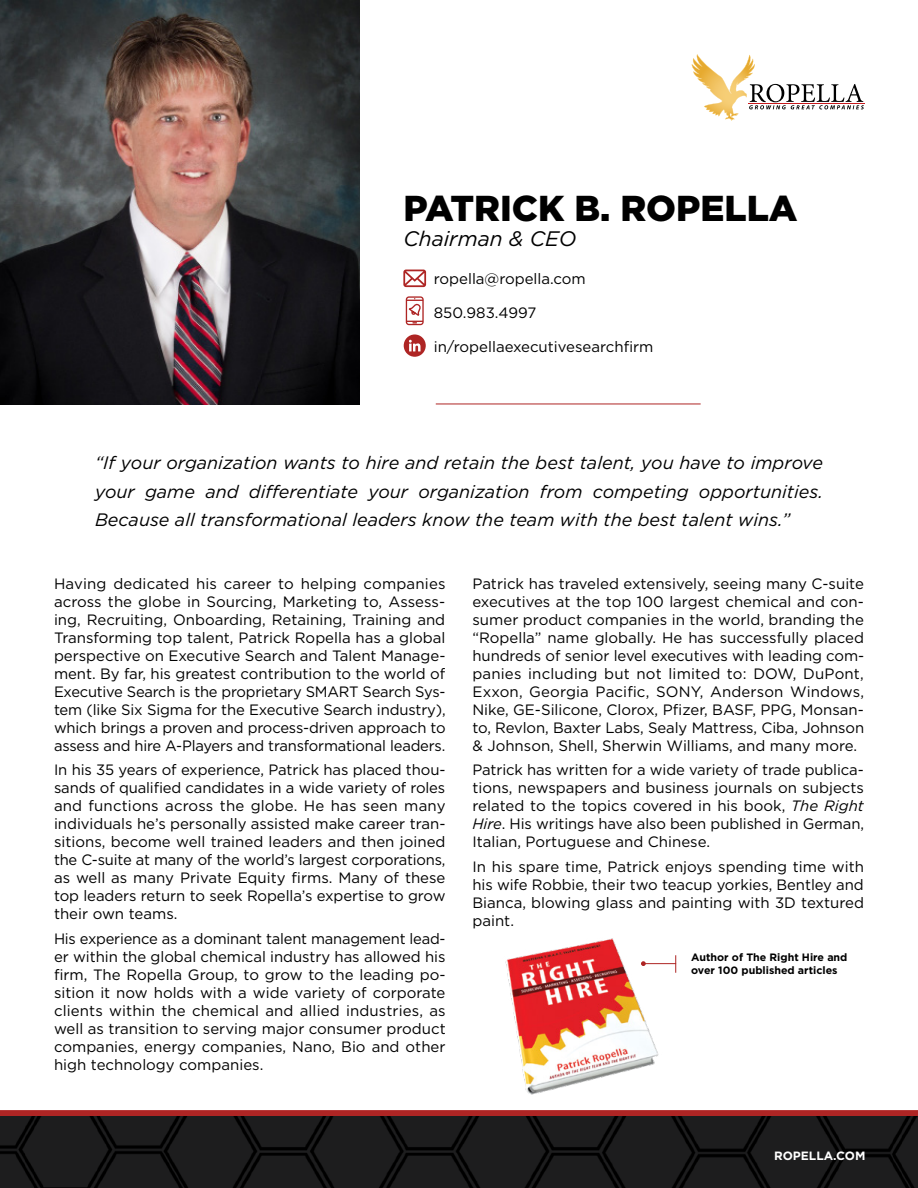
<style>
.page{position:relative;width:918px;height:1188px;background:#fff}
.page>*{position:absolute;margin:0;border:0;box-sizing:border-box;transform-origin:0 0}
.t1{font:900 36px "Gotham";color:#000}
.t2{font:italic 21px "Gotham";color:#000}
.t3{font:italic 18px/28.5px "Gotham";color:#000;text-align:justify}
.t4{font:15px/18px "Gotham";color:#000;text-align:justify}
.t5{font:700 12px "Gotham";color:#fff}
.t6{font:700 10.65px/12.8px "Gotham";color:#000}
.s1{font-style:italic}
</style>
<div class="page">
<div style="left:0;top:1110px;width:918px;height:8px;background:#ae2524"></div>
<img style="left:0;top:1116px;width:918px;height:72px">
<img style="left:0;top:0;width:360px;height:405px">
<svg style="left:691px;top:54px;width:173px;height:67px"></svg>
<hr style="left:749px;top:104px;width:116px;height:1px;background:#c61a1d">
<svg style="left:403px;top:270px;width:23px;height:17px"></svg>
<svg style="left:405px;top:296px;width:19px;height:30px"></svg>
<div style="left:404px;top:334px;width:22px;height:23px;background:#ae2524;border-radius:50%"></div>
<svg style="left:409px;top:340px;width:12px;height:11px"></svg>
<hr style="left:436px;top:404px;width:265px;height:1px;background:#ae2524">
<img style="left:505px;top:938px;width:172px;height:157px">
<hr style="left:643px;top:963px;width:33px;height:1px;background:#ae2524">
<svg style="left:675px;top:955px;width:1px;height:18px"></svg>
<svg style="left:641px;top:961px;width:5px;height:5px"></svg>
<h1 class="t1" style="left:403px;top:183px;width:396px">PATRICK B. ROPELLA</h1>
<h2 class="t2" style="left:403px;top:225px;width:175px">Chairman &amp; CEO</h2>
<p class="t4" style="left:434px;top:270px;width:154px">ropella@ropella.com</p>
<p class="t4" style="left:434px;top:303px;width:104px">850.983.4997</p>
<p class="t4" style="left:434px;top:337px;width:221px">in/ropellaexecutivesearchfirm</p>
<p class="t3" style="left:95px;top:448px;width:729px">“If your organization wants to hire and retain the best talent, you have to improve your game and differentiate your organization from competing opportunities.<br>Because all transformational leaders know the team with the best talent wins.”</p>
<p class="t4" style="left:54px;top:574px;width:393px">Having dedicated his career to helping companies across the globe in Sourcing, Marketing to, Assess&shy;ing, Recruiting, Onboarding, Retaining, Training and Transforming top talent, Patrick Ropella has a global perspective on Executive Search and Talent Manage&shy;ment. By far, his greatest contribution to the world of Executive Search is the proprietary SMART Search Sys&shy;tem (like Six Sigma for the Executive Search industry), which brings a proven and process-driven approach to assess and hire A-Players and transformational leaders.</p>
<p class="t4" style="left:54px;top:761px;width:393px">In his 35 years of experience, Patrick has placed thou&shy;sands of qualified candidates in a wide variety of roles and functions across the globe. He has seen many individuals he’s personally assisted make career tran&shy;sitions, become well trained leaders and then joined the C-suite at many of the world’s largest corporations, as well as many Private Equity firms. Many of these top leaders return to seek Ropella’s expertise to grow their own teams.</p>
<p class="t4" style="left:54px;top:930px;width:393px">His experience as a dominant talent management lead&shy;er within the global chemical industry has allowed his firm, The Ropella Group, to grow to the leading po&shy;sition it now holds with a wide variety of corporate clients within the chemical and allied industries, as well as transition to serving major consumer product companies, energy companies, Nano, Bio and other high technology companies.</p>
<p class="t4" style="left:472px;top:574px;width:393px">Patrick has traveled extensively, seeing many C-suite executives at the top 100 largest chemical and con&shy;sumer product companies in the world, branding the “Ropella” name globally. He has successfully placed hundreds of senior level executives with leading com&shy;panies including but not limited to: DOW, DuPont, Exxon, Georgia Pacific, SONY, Anderson Windows, Nike, GE-Silicone, Clorox, Pfizer, BASF, PPG, Monsan&shy;to, Revlon, Baxter Labs, Sealy Mattress, Ciba, Johnson &amp; Johnson, Shell, Sherwin Williams, and many more.</p>
<p class="t4" style="left:472px;top:761px;width:393px">Patrick has written for a wide variety of trade publica&shy;tions, newspapers and business journals on subjects related to the topics covered in his book, <span class="s1">The Right Hire</span>. His writings have also been published in German, Italian, Portuguese and Chinese.</p>
<p class="t4" style="left:472px;top:858px;width:393px">In his spare time, Patrick enjoys spending time with his wife Robbie, their two teacup yorkies, Bentley and Bianca, blowing glass and painting with 3D textured paint.</p>
<p class="t6" style="left:691px;top:951px;width:158px">Author of The Right Hire and over 100 published articles</p>
<p class="t5" style="left:774px;top:1148px;width:93px">ROPELLA.COM</p>
</div>
